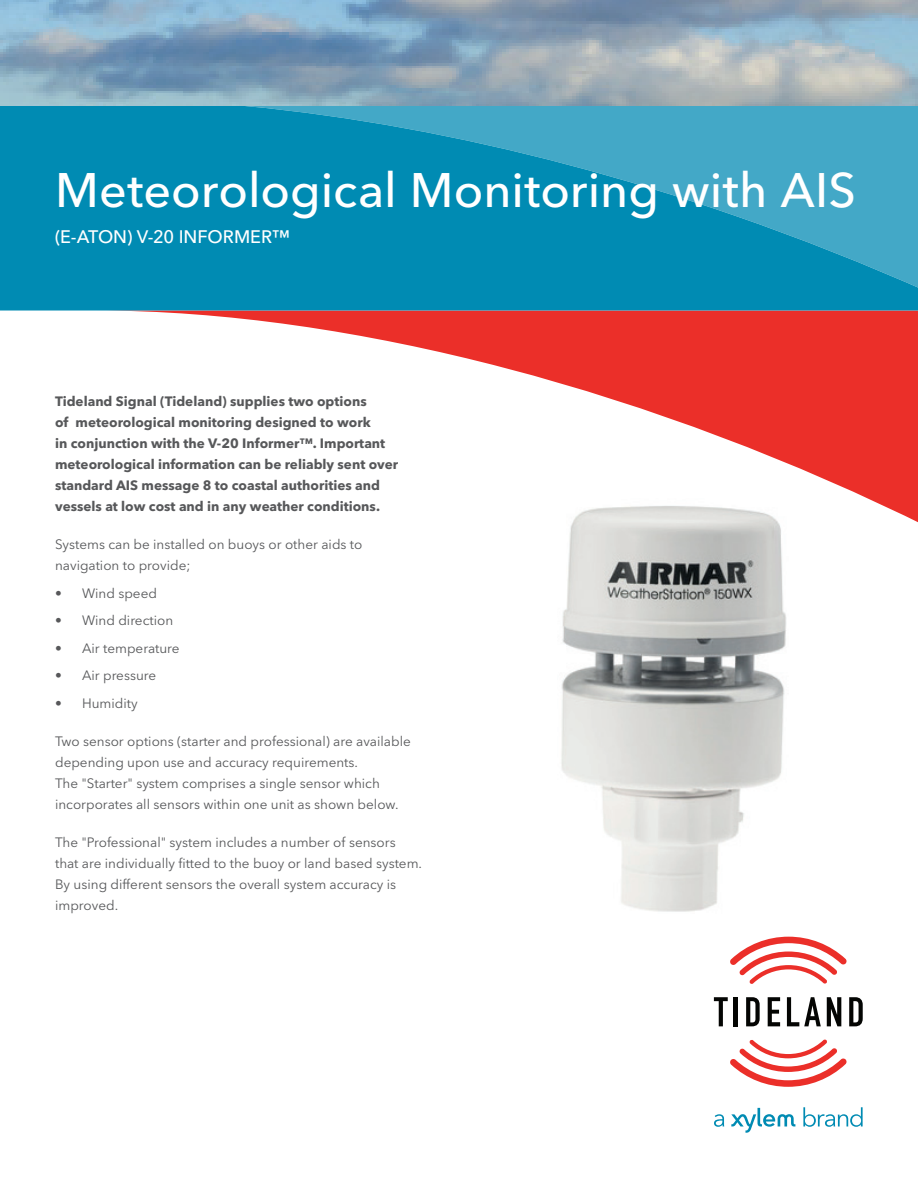
<style>
.page{position:relative;width:918px;height:1188px;background:#fff}
.page>*{position:absolute;margin:0;border:0;box-sizing:border-box;transform-origin:0 0}
.t1{font:500 48px "Avenir Next LT Pro";color:#fff}
.t2{font:500 18px "Avenir Next LT Pro";color:#fff}
.t3{font:13.5px/21px "Avenir Next LT Pro";color:#57585a}
.t4{font:700 13.5px/21px "Avenir Next LT Pro";color:#57585a}
</style>
<div class="page">
<svg style="left:714px;top:997px;width:14px;height:29px"></svg>
<hr style="left:734px;top:997px;width:4px;height:29px;background:#040503">
<svg style="left:746px;top:997px;width:14px;height:29px"></svg>
<svg style="left:768px;top:997px;width:12px;height:29px"></svg>
<svg style="left:787px;top:997px;width:34px;height:29px"></svg>
<svg style="left:827px;top:997px;width:14px;height:29px"></svg>
<svg style="left:849px;top:997px;width:14px;height:29px"></svg>
<svg style="left:730px;top:937px;width:117px;height:47px"></svg>
<svg style="left:730px;top:1039px;width:117px;height:48px"></svg>
<svg style="left:714px;top:1114px;width:10px;height:13px"></svg>
<svg style="left:803px;top:1107px;width:60px;height:20px"></svg>
<svg style="left:731px;top:1108px;width:64px;height:25px"></svg>
<svg style="left:132px;top:311px;width:786px;height:212px"></svg>
<svg style="left:0;top:106px;width:918px;height:205px;background:#1192b8"></svg>
<img style="left:0;top:0;width:918px;height:106px">
<img style="left:557px;top:498px;width:231px;height:414px">
<h1 class="t1" style="left:55px;top:161px;width:802px">Meteorological Monitoring with AIS</h1>
<h2 class="t2" style="left:55px;top:226px;width:236px">(E-ATON) V-20 INFORMER™</h2>
<p class="t4" style="left:55px;top:391px;width:345px">Tideland Signal (Tideland) supplies two options<br>of meteorological monitoring designed to work<br>in conjunction with the V-20 Informer™. Important meteorological information can be reliably sent over standard AIS message 8 to coastal authorities and vessels at low cost and in any weather conditions.</p>
<p class="t3" style="left:55px;top:534px;width:309px">Systems can be installed on buoys or other aids to navigation to provide;</p>
<p class="t3" style="left:55px;top:583px;width:103px">• Wind speed</p>
<p class="t3" style="left:55px;top:610px;width:120px">• Wind direction</p>
<p class="t3" style="left:55px;top:638px;width:126px">• Air temperature</p>
<p class="t3" style="left:55px;top:665px;width:103px">• Air pressure</p>
<p class="t3" style="left:55px;top:693px;width:84px">• Humidity</p>
<p class="t3" style="left:55px;top:731px;width:357px">Two sensor options (starter and professional) are available depending upon use and accuracy requirements.<br>The "Starter" system comprises a single sensor which incorporates all sensors within one unit as shown below.</p>
<p class="t3" style="left:55px;top:832px;width:369px">The "Professional" system includes a number of sensors that are individually fitted to the buoy or land based system.<br>By using different sensors the overall system accuracy is improved.</p>
</div>
